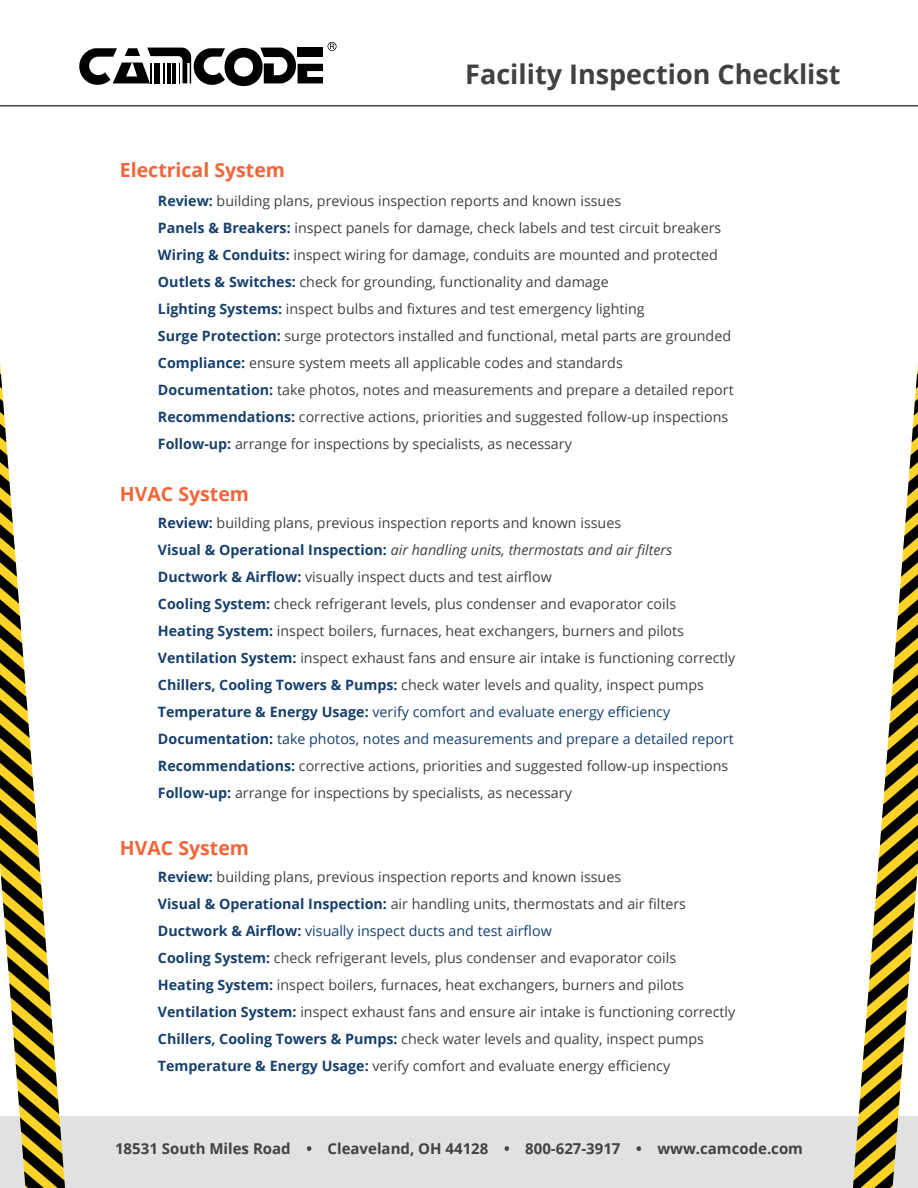
<style>
.page{position:relative;width:918px;height:1188px;background:#fff}
.page>*{position:absolute;margin:0;border:0;box-sizing:border-box;transform-origin:0 0}
.t1{font:700 27px "Open Sans";color:#414042}
.t2{font:700 19.5px "Open Sans";color:#f26539}
.t3{font:700 15px "Open Sans";color:#414042}
.t4{font:14.25px/27px "Open Sans";color:#414042}
.s1{font-weight:700;color:#17406c}
.s2{font-style:italic}
.s3{color:#17406c}
</style>
<div class="page">
<div style="left:0;top:1117px;width:918px;height:71px;background:#e0e1e2"></div>
<svg style="left:0;top:449px;width:65px;height:739px"></svg>
<svg style="left:0;top:424px;width:6px;height:18px"></svg>
<svg style="left:0;top:399px;width:4px;height:17px"></svg>
<svg style="left:0;top:374px;width:2px;height:15px"></svg>
<svg style="left:853px;top:449px;width:65px;height:739px"></svg>
<svg style="left:912px;top:424px;width:6px;height:18px"></svg>
<svg style="left:914px;top:399px;width:4px;height:17px"></svg>
<svg style="left:916px;top:374px;width:2px;height:15px"></svg>
<svg style="left:79px;top:42px;width:258px;height:44px"></svg>
<hr style="left:0;top:105px;width:918px;height:2px;background:#414042">
<h1 class="t1" style="left:465px;top:56px;width:377px">Facility Inspection Checklist</h1>
<h2 class="t2" style="left:120px;top:156px;width:167px">Electrical System</h2>
<p class="t4" style="left:158px;top:187px;width:577px"><span class="s1">Review:</span> building plans, previous inspection reports and known issues<br><span class="s1">Panels &amp; Breakers:</span> inspect panels for damage, check labels and test circuit breakers <span class="s1">Wiring &amp; Conduits:</span> inspect wiring for damage, conduits are mounted and protected <span class="s1">Outlets &amp; Switches:</span> check for grounding, functionality and damage<br><span class="s1">Lighting Systems:</span> inspect bulbs and fixtures and test emergency lighting<br><span class="s1">Surge Protection:</span> surge protectors installed and functional, metal parts are grounded <span class="s1">Compliance:</span> ensure system meets all applicable codes and standards <span class="s1">Documentation:</span> take photos, notes and measurements and prepare a detailed report <span class="s1">Recommendations:</span> corrective actions, priorities and suggested follow-up inspections <span class="s1">Follow-up:</span> arrange for inspections by specialists, as necessary</p>
<h2 class="t2" style="left:120px;top:480px;width:131px">HVAC System</h2>
<p class="t4" style="left:158px;top:509px;width:579px"><span class="s1">Review:</span> building plans, previous inspection reports and known issues<br><span class="s1">Visual &amp; Operational Inspection:</span> <span class="s2">air handling units, thermostats and air filters </span><span class="s1">Ductwork &amp; Airflow:</span> visually inspect ducts and test airflow<br><span class="s1">Cooling System:</span> check refrigerant levels, plus condenser and evaporator coils <span class="s1">Heating System:</span> inspect boilers, furnaces, heat exchangers, burners and pilots <span class="s1">Ventilation System:</span> inspect exhaust fans and ensure air intake is functioning correctly <span class="s1">Chillers, Cooling Towers &amp; Pumps:</span> check water levels and quality, inspect pumps <span class="s1">Temperature &amp; Energy Usage:</span> <span class="s3">verify comfort and evaluate energy efficiency </span><span class="s1">Documentation:</span> <span class="s3">take photos, notes and measurements and prepare a detailed report </span><span class="s1">Recommendations:</span> corrective actions, priorities and suggested follow-up inspections <span class="s1">Follow-up:</span> arrange for inspections by specialists, as necessary</p>
<h2 class="t2" style="left:120px;top:834px;width:131px">HVAC System</h2>
<p class="t4" style="left:158px;top:863px;width:579px"><span class="s1">Review:</span> building plans, previous inspection reports and known issues<br><span class="s1">Visual &amp; Operational Inspection:</span> air handling units, thermostats and air filters <span class="s1">Ductwork &amp; Airflow:</span> <span class="s3">visually inspect ducts and test airflow<br></span><span class="s1">Cooling System:</span> check refrigerant levels, plus condenser and evaporator coils <span class="s1">Heating System:</span> inspect boilers, furnaces, heat exchangers, burners and pilots <span class="s1">Ventilation System:</span> inspect exhaust fans and ensure air intake is functioning correctly <span class="s1">Chillers, Cooling Towers &amp; Pumps:</span> check water levels and quality, inspect pumps <span class="s1">Temperature &amp; Energy Usage:</span> verify comfort and evaluate energy efficiency</p>
<p class="t3" style="left:115px;top:1138px;width:689px">18531 South Miles Road • Cleaveland, OH 44128 • 800-627-3917 • www.camcode.com</p>
</div>
